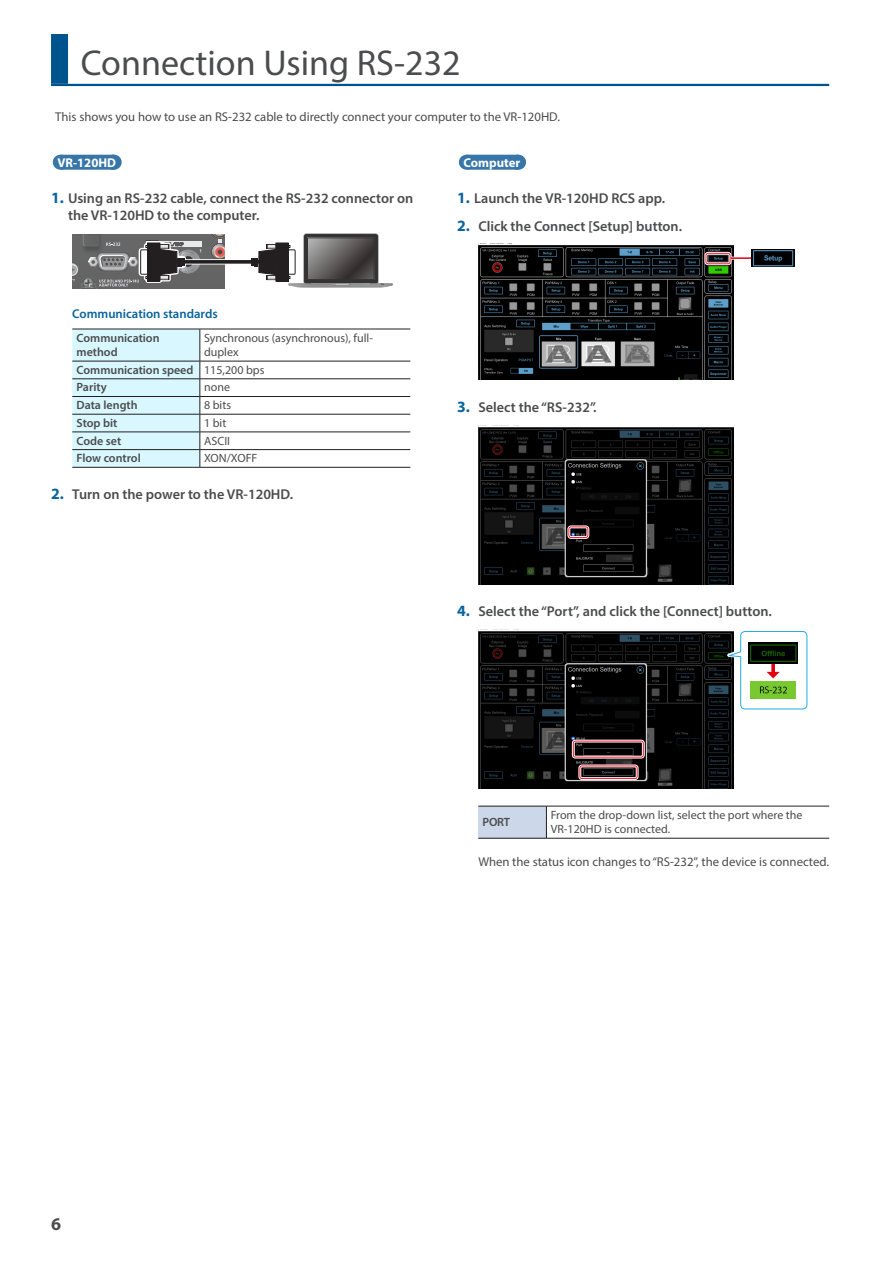
<style>
.page{position:relative;width:893px;height:1263px;background:#fff}
.page>*{position:absolute;margin:0;border:0;box-sizing:border-box;transform-origin:0 0}
.t1{font:36px "Myriad Pro";color:#4b4c4d}
.t2{font:700 18px "Myriad Pro";color:#4b4c4d}
.t3{font:600 14.25px/17.1px "Myriad Pro";color:#4b4c4d}
.t4{font:12.75px "Myriad Pro";color:#4b4c4d}
.t5{font:600 12.75px "Myriad Pro";color:#09649c}
.t6{font:700 12.75px "Myriad Pro";color:#fff}
.t7{font:12px/14.4px "Myriad Pro";color:#4b4c4d}
.t8{font:600 12px/14.4px "Myriad Pro";color:#4b4c4d}
.s1{font-weight:700;font-size:15.75px;color:#09649c}
.s2{font-weight:400}
</style>
<div class="page">
<div style="left:51px;top:34px;width:17px;height:50px;background:#00548e"></div>
<hr style="left:51px;top:84px;width:778px;height:2px;background:#00548e">
<div style="left:60px;top:155px;width:53px;height:15px;background:#3776a9"></div>
<svg style="left:87px;top:155px;width:27px;height:15px"></svg>
<div style="left:72px;top:234px;width:153px;height:54px;background:#656566"></div>
<svg style="left:211px;top:234px;width:14px;height:25px"></svg>
<svg style="left:202px;top:259px;width:50px;height:6px"></svg>
<svg style="left:202px;top:260px;width:50px;height:4px"></svg>
<svg style="left:72px;top:234px;width:130px;height:55px"></svg>
<svg style="left:252px;top:233px;width:140px;height:54px"></svg>
<hr style="left:200px;top:329px;width:210px;height:1px;background:#231f20">
<hr style="left:200px;top:361px;width:210px;height:1px;background:#231f20">
<hr style="left:200px;top:379px;width:210px;height:1px;background:#231f20">
<hr style="left:200px;top:396px;width:210px;height:1px;background:#231f20">
<hr style="left:200px;top:414px;width:210px;height:1px;background:#231f20">
<hr style="left:200px;top:432px;width:210px;height:1px;background:#231f20">
<hr style="left:200px;top:449px;width:210px;height:1px;background:#231f20">
<svg style="left:72px;top:329px;width:129px;height:138px;background:#ceeaf2"></svg>
<hr style="left:72px;top:467px;width:128px;height:1px;background:#231f20">
<hr style="left:200px;top:467px;width:210px;height:1px;background:#231f20">
<div style="left:466px;top:155px;width:52px;height:15px;background:#3776a9"></div>
<svg style="left:492px;top:155px;width:27px;height:15px"></svg>
<img style="left:478px;top:244px;width:255px;height:136px">
<hr style="left:731px;top:257px;width:30px;height:3px;background:#fff">
<div style="left:705px;top:252px;width:26px;height:13px;border:1px solid #fff;border-radius:3px"></div>
<div style="left:707px;top:254px;width:22px;height:9px;border:1px solid #fff"></div>
<hr style="left:731px;top:257px;width:30px;height:2px;background:#e50010">
<img style="left:752px;top:249px;width:43px;height:17px">
<img style="left:478px;top:425px;width:255px;height:159px">
<div style="left:568px;top:526px;width:21px;height:12px;border:1px solid #fff;border-radius:3px"></div>
<div style="left:570px;top:528px;width:17px;height:9px;border:1px solid #fff"></div>
<img style="left:478px;top:630px;width:255px;height:159px">
<div style="left:579px;top:765px;width:59px;height:15px;border:1px solid #fff;border-radius:3px"></div>
<div style="left:581px;top:767px;width:55px;height:11px;border:1px solid #fff"></div>
<div style="left:572px;top:740px;width:72px;height:18px;border:1px solid #fff;border-radius:3px"></div>
<div style="left:574px;top:742px;width:69px;height:14px;border:1px solid #fff"></div>
<div style="left:727px;top:630px;width:82px;height:81px;background:#fff"></div>
<svg style="left:726px;top:631px;width:82px;height:79px"></svg>
<div style="left:478px;top:806px;width:68px;height:32px;background:#ccd8e9"></div>
<hr style="left:546px;top:806px;width:283px;height:1px;background:#231f20">
<hr style="left:478px;top:838px;width:68px;height:1px;background:#231f20">
<hr style="left:546px;top:838px;width:283px;height:1px;background:#231f20">
<hr style="left:478px;top:806px;width:68px;height:1px;background:#231f20">
<hr style="left:546px;top:806px;width:1px;height:32px;background:#231f20">
<h1 class="t1" style="left:81px;top:41px;width:381px">Connection Using RS-232</h1>
<p class="t4" style="left:55px;top:109px;width:506px">This shows you how to use an RS-232 cable to directly connect your computer to the VR-120HD.</p>
<p class="t6" style="left:57px;top:154px;width:60px">VR-120HD</p>
<p class="t3" style="left:68px;top:189px;width:347px;text-indent:-17px"><span class="s1">1.</span> Using an RS-232 cable, connect the RS-232 connector on the VR-120HD to the computer.</p>
<p class="t6" style="left:463px;top:154px;width:58px">Computer</p>
<p class="t3" style="left:457px;top:189px;width:209px"><span class="s1">1.</span> Launch the VR-120HD RCS app.</p>
<p class="t3" style="left:457px;top:217px;width:227px"><span class="s1">2.</span> Click the Connect [Setup] button.</p>
<p class="t5" style="left:72px;top:306px;width:147px">Communication standards</p>
<p class="t8" style="left:77px;top:330px;width:85px">Communication method</p>
<p class="t7" style="left:204px;top:330px;width:170px">Synchronous (asynchronous), full&shy;duplex</p>
<p class="t8" style="left:77px;top:360px;width:189px;line-height:17.7px">Communication speed <span class="s2">115,200 bps<br></span>Parity</p>
<p class="t7" style="left:204px;top:380px;width:27px">none</p>
<p class="t8" style="left:77px;top:398px;width:63px">Data length</p>
<p class="t7" style="left:204px;top:398px;width:29px">8 bits</p>
<p class="t8" style="left:77px;top:415px;width:42px">Stop bit</p>
<p class="t7" style="left:204px;top:415px;width:24px">1 bit</p>
<p class="t8" style="left:77px;top:433px;width:46px">Code set</p>
<p class="t7" style="left:204px;top:433px;width:27px">ASCII</p>
<p class="t8" style="left:77px;top:451px;width:66px">Flow control</p>
<p class="t7" style="left:204px;top:451px;width:55px">XON/XOFF</p>
<p class="t3" style="left:51px;top:486px;width:244px"><span class="s1">2.</span> Turn on the power to the VR-120HD.</p>
<p class="t3" style="left:457px;top:398px;width:141px"><span class="s1">3.</span> Select the “RS-232”.</p>
<p class="t3" style="left:457px;top:603px;width:316px"><span class="s1">4.</span> Select the “Port”, and click the [Connect] button.</p>
<p class="t8" style="left:483px;top:814px;width:29px">PORT</p>
<p class="t7" style="left:551px;top:807px;width:253px">From the drop-down list, select the port where the<br>VR-120HD is connected.</p>
<p class="t4" style="left:478px;top:854px;width:352px">When the status icon changes to “RS-232”, the device is connected.</p>
<p class="t2" style="left:51px;top:1212px;width:11px">6</p>
</div>
